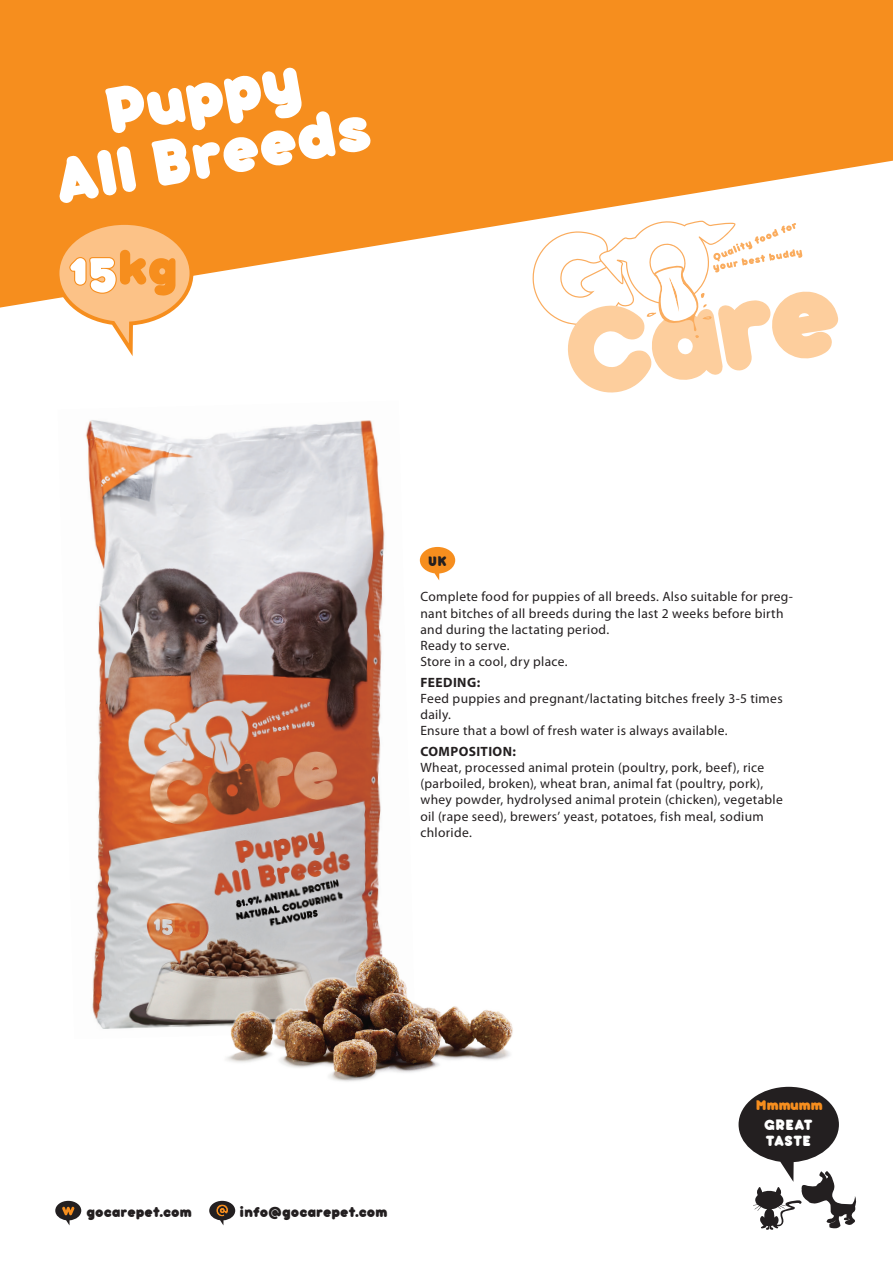
<style>
.page{position:relative;width:893px;height:1263px;background:#fff}
.page>*{position:absolute;margin:0;border:0;box-sizing:border-box;transform-origin:0 0}
.t1{font:900 72px/59.7px "bubbleboddy";color:#fff;text-align:center}
.t2{font:900 54.6px "bubbleboddy";color:#fff}
.t3{font:900 16.5px/16.2px "bubbleboddy";letter-spacing:.015em;color:#fff}
.t4{font:900 15.6px "bubbleboddy";letter-spacing:.005em;color:#231f20}
.t5{font:900 15.6px "bubbleboddy";color:#f68e1e}
.t6{font:900 15.15px "bubbleboddy";color:#231f20}
.t7{font:13.5px/16.2px "Myriad Pro";letter-spacing:.025em;color:#231f20}
.t8{font:700 13.5px "Myriad Pro";letter-spacing:.03em;color:#231f20}
.s1{color:#f68e1e}
</style>
<div class="page">
<svg style="left:543px;top:308px;width:295px;height:85px"></svg>
<svg style="left:0;top:0;width:893px;height:308px;fill:#f68e1e"></svg>
<svg style="left:56px;top:221px;width:137px;height:135px"></svg>
<svg style="left:209px;top:1201px;width:26px;height:24px"></svg>
<svg style="left:55px;top:1201px;width:26px;height:24px"></svg>
<svg style="left:738px;top:1087px;width:119px;height:143px"></svg>
<svg style="left:420px;top:547px;width:35px;height:33px"></svg>
<img style="left:85px;top:420px;width:300px;height:609px">
<img style="left:215px;top:945px;width:298px;height:137px">
<h1 class="t1" style="left:39px;top:90px;width:323px;rotate:-10deg">Puppy<br>All Breeds</h1>
<h2 class="t2" style="left:69px;top:230px;width:110px">15<span class="s1">kg</span></h2>
<p class="t6" style="left:428px;top:550px;width:20px">UK</p>
<p class="t7" style="left:420px;top:589px;width:374px">Complete food for puppies of all breeds. Also suitable for preg&shy;nant bitches of all breeds during the last 2 weeks before birth and during the lactating period.<br>Ready to serve.<br>Store in a cool, dry place.</p>
<p class="t8" style="left:420px;top:673px;width:61px">FEEDING:</p>
<p class="t7" style="left:420px;top:690px;width:364px">Feed puppies and pregnant/lactating bitches freely 3-5 times daily.<br>Ensure that a bowl of fresh water is always available.</p>
<p class="t8" style="left:420px;top:742px;width:97px">COMPOSITION:</p>
<p class="t7" style="left:420px;top:759px;width:364px">Wheat, processed animal protein (poultry, pork, beef), rice (parboiled, broken), wheat bran, animal fat (poultry, pork), whey powder, hydrolysed animal protein (chicken), vegetable oil (rape seed), brewers’ yeast, potatoes, fish meal, sodium chloride.</p>
<p class="t4" style="left:86px;top:1201px;width:107px">gocarepet.com</p>
<p class="t4" style="left:240px;top:1201px;width:149px">info@gocarepet.com</p>
<p class="t5" style="left:756px;top:1094px;width:68px">Mmmumm</p>
<p class="t3" style="left:764px;top:1115px;width:50px">GREAT<br>TASTE</p>
</div>
